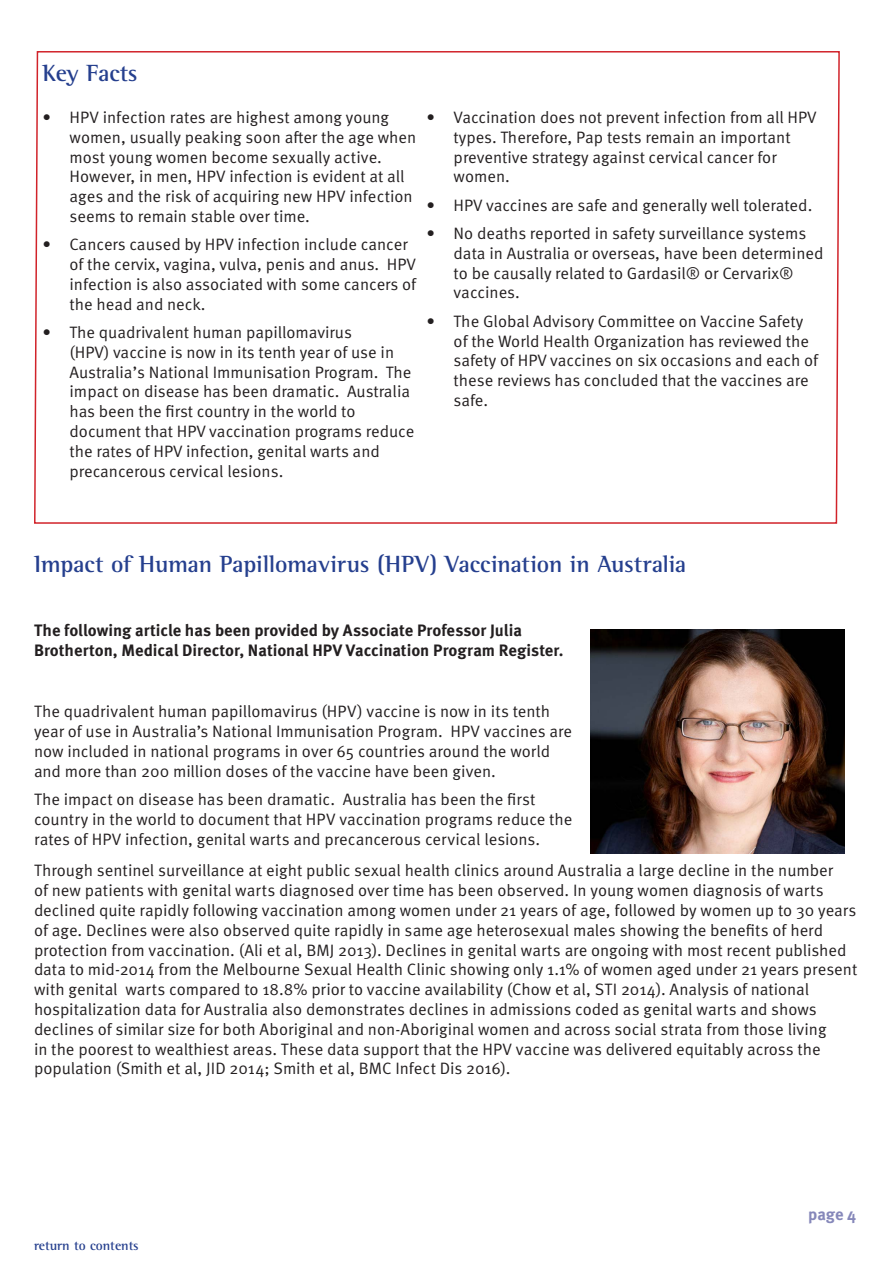
<style>
.page{position:relative;width:893px;height:1263px;background:#fff}
.page>*{position:absolute;margin:0;border:0;box-sizing:border-box;transform-origin:0 0}
.Lev_3_Sub_Headings{font:700 24px "Rotis Semi Serif Pro";letter-spacing:-.005em;color:#253f8e}
.Lev_1_Blue_Headings{font:700 24px "Rotis Semi Serif Pro";letter-spacing:-.02em;color:#253f8e}
.Main_paragraph_style{font:16.5px/19.8px "Meta OT Norm";color:#231f20}
.Main_paragraph_style-2{font:700 16.5px/19.8px "Meta OT";color:#231f20}
.t1{font:700 16.5px "Meta OT";color:#8688ba}
.t2{font:700 13.5px "Rotis Semi Serif Pro";color:#253f8e}
</style>
<div class="page">
<img style="left:591px;top:629px;width:254px;height:225px">
<svg style="left:34px;top:51px;width:806px;height:473px"></svg>
<p class="Lev_1_Blue_Headings" style="left:43px;top:58px;width:97px">Key Facts</p>
<p class="Main_paragraph_style" style="left:70px;top:108px;width:348px;text-indent:-27px">• HPV infection rates are highest among young women, usually peaking soon after the age when most young women become sexually active.<br>However, in men, HPV infection is evident at all ages and the risk of acquiring new HPV infection seems to remain stable over time.</p>
<p class="Main_paragraph_style" style="left:70px;top:235px;width:348px;text-indent:-27px">• Cancers caused by HPV infection include cancer of the cervix, vagina, vulva, penis and anus. HPV infection is also associated with some cancers of the head and neck.</p>
<p class="Main_paragraph_style" style="left:70px;top:323px;width:346px;text-indent:-27px">• The quadrivalent human papillomavirus<br>(HPV) vaccine is now in its tenth year of use in Australia’s National Immunisation Program. The impact on disease has been dramatic. Australia has been the first country in the world to document that HPV vaccination programs reduce the rates of HPV infection, genital warts and precancerous cervical lesions.</p>
<p class="Main_paragraph_style" style="left:454px;top:108px;width:365px;text-indent:-27px">• Vaccination does not prevent infection from all HPV types. Therefore, Pap tests remain an important preventive strategy against cervical cancer for women.</p>
<p class="Main_paragraph_style" style="left:427px;top:195px;width:387px">• HPV vaccines are safe and generally well tolerated.</p>
<p class="Main_paragraph_style" style="left:454px;top:224px;width:371px;text-indent:-27px">• No deaths reported in safety surveillance systems data in Australia or overseas, have been determined to be causally related to Gardasil® or Cervarix® vaccines.</p>
<p class="Main_paragraph_style" style="left:454px;top:311px;width:366px;text-indent:-27px">• The Global Advisory Committee on Vaccine Safety of the World Health Organization has reviewed the safety of HPV vaccines on six occasions and each of these reviews has concluded that the vaccines are safe.</p>
<p class="Lev_3_Sub_Headings" style="left:34px;top:549px;width:654px">Impact of Human Papillomavirus (HPV) Vaccination in Australia</p>
<p class="Main_paragraph_style-2" style="left:34px;top:621px;width:531px">The following article has been provided by Associate Professor Julia<br>Brotherton, Medical Director, National HPV Vaccination Program Register.</p>
<p class="Main_paragraph_style" style="left:34px;top:702px;width:540px">The quadrivalent human papillomavirus (HPV) vaccine is now in its tenth year of use in Australia’s National Immunisation Program. HPV vaccines are now included in national programs in over 65 countries around the world and more than 200 million doses of the vaccine have been given.</p>
<p class="Main_paragraph_style" style="left:34px;top:790px;width:540px">The impact on disease has been dramatic. Australia has been the first country in the world to document that HPV vaccination programs reduce the rates of HPV infection, genital warts and precancerous cervical lesions.</p>
<p class="Main_paragraph_style" style="left:34px;top:861px;width:825px">Through sentinel surveillance at eight public sexual health clinics around Australia a large decline in the number<br>of new patients with genital warts diagnosed over time has been observed. In young women diagnosis of warts declined quite rapidly following vaccination among women under 21 years of age, followed by women up to 30 years of age. Declines were also observed quite rapidly in same age heterosexual males showing the benefits of herd protection from vaccination. (Ali et al, BMJ 2013). Declines in genital warts are ongoing with most recent published data to mid-2014 from the Melbourne Sexual Health Clinic showing only 1.1% of women aged under 21 years present with genital warts compared to 18.8% prior to vaccine availability (Chow et al, STI 2014). Analysis of national hospitalization data for Australia also demonstrates declines in admissions coded as genital warts and shows declines of similar size for both Aboriginal and non-Aboriginal women and across social strata from those living<br>in the poorest to wealthiest areas. These data support that the HPV vaccine was delivered equitably across the population (Smith et al, JID 2014; Smith et al, BMC Infect Dis 2016).</p>
<p class="t2" style="left:34px;top:1237px;width:106px">return to contents</p>
<p class="t1" style="left:808px;top:1204px;width:50px">page 4</p>
</div>
